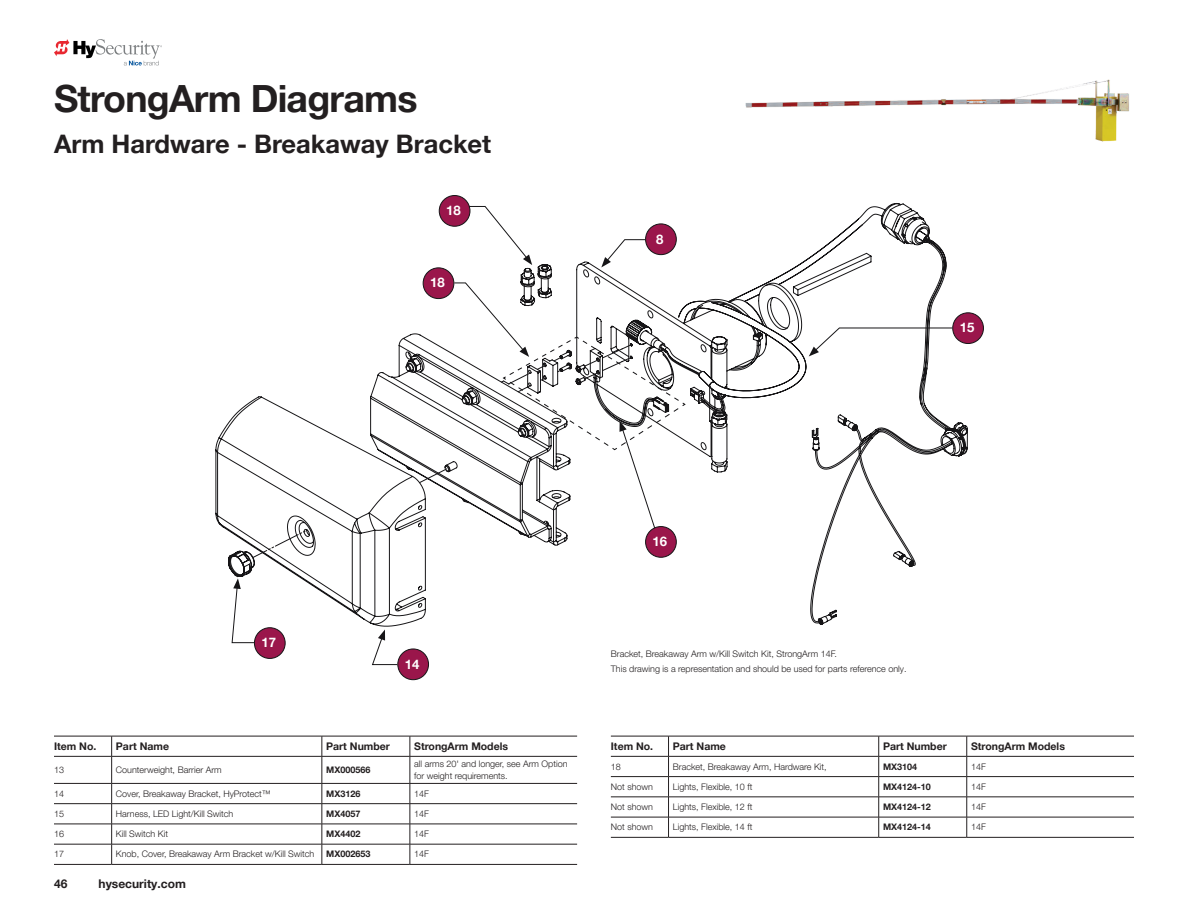
<style>
.page{position:relative;width:1188px;height:918px;background:#fff}
.page>*{position:absolute;margin:0;border:0;box-sizing:border-box;transform-origin:0 0}
.t1{font:700 37.5px "Helvetica Neue LT Pro";letter-spacing:-.02em;color:#231f20}
.t2{font:700 25.5px "Helvetica Neue LT Pro";color:#231f20}
.t3{font:700 13.2px "Helvetica Neue";color:#fff}
.t4{font:700 12px "Helvetica Neue LT Pro";color:#231f20}
.t5{font:700 10.5px "Helvetica Neue LT Pro";color:#231f20}
.t6{font:300 9px/15.6px "Helvetica Neue LT Pro";color:#231f20}
.t7{font:700 9px "Helvetica Neue LT Pro";color:#231f20}
</style>
<div class="page">
<svg style="left:54px;top:39px;width:108px;height:26px"></svg>
<svg style="left:231px;top:627px;width:24px;height:16px"></svg>
<svg style="left:372px;top:630px;width:26px;height:35px"></svg>
<div style="left:254px;top:628px;width:31px;height:30px;background:#9a164b;border-radius:50%"></div>
<div style="left:254px;top:627px;width:32px;height:32px;border:1px solid #161517;border-radius:50%"></div>
<div style="left:953px;top:313px;width:30px;height:31px;background:#9a164b;border-radius:50%"></div>
<div style="left:952px;top:312px;width:32px;height:32px;border:1px solid #161517;border-radius:50%"></div>
<div style="left:439px;top:196px;width:31px;height:30px;background:#9a164b;border-radius:50%"></div>
<div style="left:439px;top:195px;width:31px;height:32px;border:1px solid #161517;border-radius:50%"></div>
<div style="left:398px;top:649px;width:31px;height:31px;background:#9a164b;border-radius:50%"></div>
<div style="left:397px;top:649px;width:32px;height:31px;border:1px solid #161517;border-radius:50%"></div>
<svg style="left:215px;top:203px;width:753px;height:424px"></svg>
<svg style="left:252px;top:529px;width:56px;height:29px"></svg>
<svg style="left:419px;top:282px;width:268px;height:252px"></svg>
<hr style="left:54px;top:783px;width:58px;height:1px;background:#231f20">
<hr style="left:112px;top:783px;width:210px;height:1px;background:#231f20">
<hr style="left:322px;top:783px;width:88px;height:1px;background:#231f20">
<hr style="left:410px;top:783px;width:167px;height:1px;background:#231f20">
<hr style="left:54px;top:803px;width:58px;height:1px;background:#231f20">
<hr style="left:112px;top:803px;width:210px;height:1px;background:#231f20">
<hr style="left:322px;top:803px;width:88px;height:1px;background:#231f20">
<hr style="left:410px;top:803px;width:167px;height:1px;background:#231f20">
<hr style="left:54px;top:824px;width:58px;height:1px;background:#231f20">
<hr style="left:112px;top:824px;width:210px;height:1px;background:#231f20">
<hr style="left:322px;top:824px;width:88px;height:1px;background:#231f20">
<hr style="left:410px;top:824px;width:167px;height:1px;background:#231f20">
<hr style="left:54px;top:844px;width:58px;height:1px;background:#231f20">
<hr style="left:112px;top:844px;width:210px;height:1px;background:#231f20">
<hr style="left:322px;top:844px;width:88px;height:1px;background:#231f20">
<hr style="left:410px;top:844px;width:167px;height:1px;background:#231f20">
<hr style="left:54px;top:864px;width:58px;height:1px;background:#231f20">
<hr style="left:112px;top:864px;width:210px;height:1px;background:#231f20">
<hr style="left:322px;top:864px;width:88px;height:1px;background:#231f20">
<hr style="left:410px;top:864px;width:167px;height:1px;background:#231f20">
<hr style="left:54px;top:736px;width:58px;height:1px;background:#231f20">
<hr style="left:112px;top:736px;width:210px;height:1px;background:#231f20">
<svg style="left:111px;top:736px;width:1px;height:128px"></svg>
<hr style="left:322px;top:736px;width:88px;height:1px;background:#231f20">
<svg style="left:322px;top:736px;width:1px;height:128px"></svg>
<hr style="left:410px;top:736px;width:167px;height:1px;background:#231f20">
<svg style="left:410px;top:736px;width:1px;height:128px"></svg>
<hr style="left:54px;top:756px;width:58px;height:1px;background:#231f20">
<hr style="left:112px;top:756px;width:210px;height:1px;background:#231f20">
<hr style="left:322px;top:756px;width:88px;height:1px;background:#231f20">
<hr style="left:410px;top:756px;width:167px;height:1px;background:#231f20">
<hr style="left:611px;top:776px;width:58px;height:1px;background:#231f20">
<hr style="left:669px;top:776px;width:210px;height:1px;background:#231f20">
<hr style="left:879px;top:776px;width:88px;height:1px;background:#231f20">
<hr style="left:967px;top:776px;width:167px;height:1px;background:#231f20">
<hr style="left:611px;top:797px;width:58px;height:1px;background:#231f20">
<hr style="left:669px;top:797px;width:210px;height:1px;background:#231f20">
<hr style="left:879px;top:797px;width:88px;height:1px;background:#231f20">
<hr style="left:967px;top:797px;width:167px;height:1px;background:#231f20">
<hr style="left:611px;top:817px;width:58px;height:1px;background:#231f20">
<hr style="left:669px;top:817px;width:210px;height:1px;background:#231f20">
<hr style="left:879px;top:817px;width:88px;height:1px;background:#231f20">
<hr style="left:967px;top:817px;width:167px;height:1px;background:#231f20">
<hr style="left:611px;top:837px;width:58px;height:1px;background:#231f20">
<hr style="left:669px;top:837px;width:210px;height:1px;background:#231f20">
<hr style="left:879px;top:837px;width:88px;height:1px;background:#231f20">
<hr style="left:967px;top:837px;width:167px;height:1px;background:#231f20">
<hr style="left:611px;top:736px;width:58px;height:1px;background:#231f20">
<hr style="left:669px;top:736px;width:210px;height:1px;background:#231f20">
<svg style="left:668px;top:736px;width:1px;height:101px"></svg>
<hr style="left:879px;top:736px;width:88px;height:1px;background:#231f20">
<svg style="left:878px;top:736px;width:1px;height:101px"></svg>
<hr style="left:967px;top:736px;width:167px;height:1px;background:#231f20">
<svg style="left:966px;top:736px;width:1px;height:101px"></svg>
<hr style="left:611px;top:756px;width:58px;height:1px;background:#231f20">
<hr style="left:669px;top:756px;width:210px;height:1px;background:#231f20">
<hr style="left:879px;top:756px;width:88px;height:1px;background:#231f20">
<hr style="left:967px;top:756px;width:167px;height:1px;background:#231f20">
<img style="left:745px;top:79px;width:385px;height:63px">
<h1 class="t1" style="left:54px;top:76px;width:365px">StrongArm Diagrams</h1>
<h2 class="t2" style="left:54px;top:128px;width:439px">Arm Hardware - Breakaway Bracket</h2>
<h3 class="t3" style="left:446px;top:200px;width:16px">18</h3>
<h3 class="t3" style="left:430px;top:272px;width:16px">18</h3>
<h3 class="t3" style="left:656px;top:228px;width:9px">8</h3>
<h3 class="t3" style="left:960px;top:317px;width:16px">15</h3>
<h3 class="t3" style="left:262px;top:632px;width:16px">17</h3>
<h3 class="t3" style="left:405px;top:654px;width:16px">14</h3>
<p class="t5" style="left:54px;top:740px;width:44px">Item No.</p>
<p class="t5" style="left:116px;top:740px;width:55px">Part Name</p>
<p class="t5" style="left:326px;top:740px;width:65px">Part Number</p>
<p class="t5" style="left:414px;top:740px;width:95px">StrongArm Models</p>
<p class="t6" style="left:54px;top:762px;width:12px">13</p>
<p class="t6" style="left:116px;top:762px;width:107px">Counterweight, Barrier Arm</p>
<p class="t7" style="left:326px;top:764px;width:46px">MX000566</p>
<p class="t6" style="left:414px;top:758px;width:155px;line-height:12px">all arms 20' and longer, see Arm Option for weight requirements.</p>
<p class="t6" style="left:54px;top:786px;width:12px">14</p>
<p class="t6" style="left:116px;top:786px;width:156px">Cover, Breakaway Bracket, HyProtect™</p>
<p class="t7" style="left:326px;top:788px;width:36px">MX3126</p>
<p class="t6" style="left:414px;top:786px;width:16px">14F</p>
<p class="t6" style="left:54px;top:806px;width:12px">15</p>
<p class="t6" style="left:116px;top:806px;width:119px">Harness, LED Light/Kill Switch</p>
<p class="t7" style="left:326px;top:808px;width:36px">MX4057</p>
<p class="t6" style="left:414px;top:806px;width:16px">14F</p>
<p class="t6" style="left:54px;top:826px;width:12px">16</p>
<p class="t6" style="left:116px;top:826px;width:54px">Kill Switch Kit</p>
<p class="t7" style="left:326px;top:828px;width:36px">MX4402</p>
<p class="t6" style="left:414px;top:826px;width:16px">14F</p>
<p class="t6" style="left:54px;top:846px;width:12px">17</p>
<p class="t6" style="left:116px;top:846px;width:200px">Knob, Cover, Breakaway Arm Bracket w/Kill Switch</p>
<p class="t7" style="left:326px;top:849px;width:46px">MX002653</p>
<p class="t6" style="left:414px;top:846px;width:16px">14F</p>
<h3 class="t4" style="left:54px;top:876px;width:15px">46</h3>
<h3 class="t4" style="left:99px;top:876px;width:89px">hysecurity.com</h3>
<h3 class="t3" style="left:653px;top:531px;width:16px">16</h3>
<p class="t6" style="left:611px;top:645px;width:297px">Bracket, Breakaway Arm w/Kill Switch Kit, StrongArm 14F.<br>This drawing is a representation and should be used for parts reference only.</p>
<p class="t5" style="left:611px;top:740px;width:44px">Item No.</p>
<p class="t5" style="left:673px;top:740px;width:55px">Part Name</p>
<p class="t5" style="left:883px;top:740px;width:65px">Part Number</p>
<p class="t5" style="left:971px;top:740px;width:95px">StrongArm Models</p>
<p class="t6" style="left:611px;top:758px;width:12px">18</p>
<p class="t6" style="left:673px;top:758px;width:155px">Bracket, Breakaway Arm, Hardware Kit,</p>
<p class="t7" style="left:883px;top:761px;width:36px">MX3104</p>
<p class="t6" style="left:971px;top:758px;width:16px">14F</p>
<p class="t6" style="left:611px;top:779px;width:44px">Not shown</p>
<p class="t6" style="left:673px;top:779px;width:81px">Lights, Flexible, 10 ft</p>
<p class="t7" style="left:883px;top:781px;width:49px">MX4124-10</p>
<p class="t6" style="left:971px;top:779px;width:16px">14F</p>
<p class="t6" style="left:611px;top:799px;width:44px">Not shown</p>
<p class="t6" style="left:673px;top:799px;width:81px">Lights, Flexible, 12 ft</p>
<p class="t7" style="left:883px;top:801px;width:49px">MX4124-12</p>
<p class="t6" style="left:971px;top:799px;width:16px">14F</p>
<p class="t6" style="left:611px;top:819px;width:44px">Not shown</p>
<p class="t6" style="left:673px;top:819px;width:81px">Lights, Flexible, 14 ft</p>
<p class="t7" style="left:883px;top:822px;width:49px">MX4124-14</p>
<p class="t6" style="left:971px;top:819px;width:16px">14F</p>
</div>
